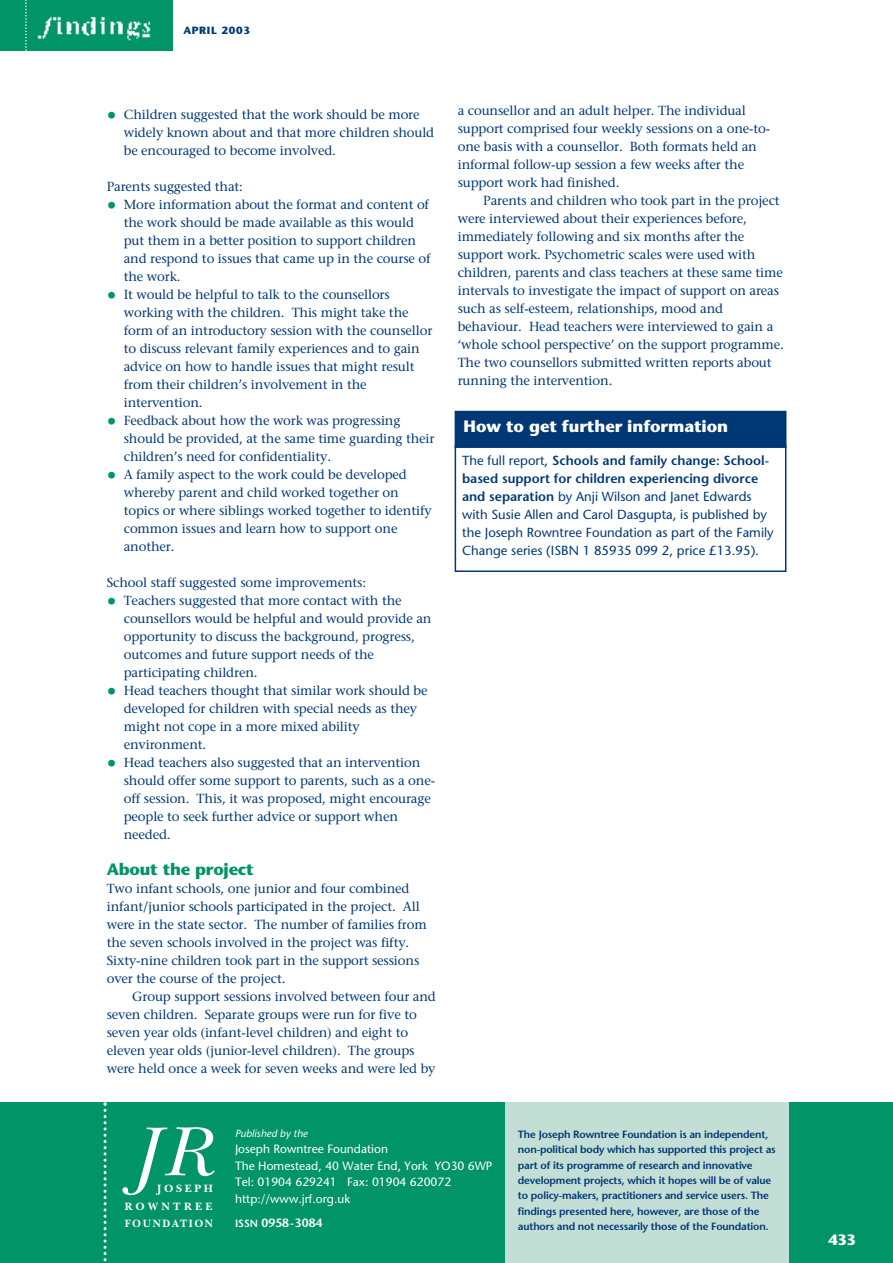
<style>
.page{position:relative;width:893px;height:1263px;background:#fff}
.page>*{position:absolute;margin:0;border:0;box-sizing:border-box;transform-origin:0 0}
.t1{font:700 16.5px "Stone Sans";letter-spacing:-.005em;color:#fff}
.t2{font:700 16.5px "Stone Sans";letter-spacing:-.015em;color:#009466}
.t3{font:700 15px "Stone Sans";color:#fff}
.t4{font:13.2px/18px "Stone Serif";letter-spacing:-.01em;color:#003876}
.t5{font:13.2px/18px "Stone Sans";color:#003876}
.t6{font:12px/16.5px "Stone Sans";color:#fff}
.t7{font:600 12px "Stone Sans";color:#fff}
.t8{font:700 11.1px/17.5px "New Baskerville";letter-spacing:.24em;color:#fff;text-align:justify}
.t9{font:600 10.5px/15.5px "Stone Sans";letter-spacing:-.015em;color:#003876}
.t10{font:italic 10.5px "Stone Sans";color:#fff}
.t11{font:700 10.5px "Stone Sans";letter-spacing:.065em;color:#003876}
.s1{font-family:"Stone Sans";font-size:19.5px;color:#009466}
.s2{font-weight:600}
.s3{font-size:10.5px}
</style>
<div class="page">
<div style="left:0;top:1102px;width:892px;height:161px;background:#009466"></div>
<svg style="left:122px;top:1127px;width:93px;height:68px"></svg>
<div style="left:506px;top:1102px;width:283px;height:161px;background:#c3dfd5"></div>
<svg style="left:104px;top:1102px;width:2px;height:161px"></svg>
<div style="left:0;top:0;width:173px;height:50px;background:#009466"></div>
<img style="left:37px;top:16px;width:114px;height:25px">
<svg style="left:25px;top:0;width:2px;height:51px"></svg>
<div style="left:454px;top:445px;width:332px;height:127px;border:2px solid #003876"></div>
<div style="left:455px;top:412px;width:330px;height:35px;background:#003876"></div>
<div style="left:454px;top:411px;width:332px;height:37px;border:2px solid #003876"></div>
<p class="t11" style="left:183px;top:27px;width:68px">APRIL 2003</p>
<p class="t4" style="left:124px;top:107px;width:312px;text-indent:-17px"><span class="s1">•</span> Children suggested that the work should be more widely known about and that more children should be encouraged to become involved.</p>
<p class="t4" style="left:107px;top:179px;width:138px">Parents suggested that:</p>
<p class="t4" style="left:124px;top:197px;width:308px;text-indent:-17px"><span class="s1">•</span> More information about the format and content of the work should be made available as this would put them in a better position to support children and respond to issues that came up in the course of the work.</p>
<p class="t4" style="left:124px;top:287px;width:310px;text-indent:-17px"><span class="s1">•</span> It would be helpful to talk to the counsellors working with the children. This might take the form of an introductory session with the counsellor to discuss relevant family experiences and to gain advice on how to handle issues that might result from their children’s involvement in the intervention.</p>
<p class="t4" style="left:124px;top:413px;width:312px;text-indent:-17px"><span class="s1">•</span> Feedback about how the work was progressing should be provided, at the same time guarding their children’s need for confidentiality.</p>
<p class="t4" style="left:124px;top:467px;width:309px;text-indent:-17px"><span class="s1">•</span> A family aspect to the work could be developed whereby parent and child worked together on topics or where siblings worked together to identify common issues and learn how to support one another.</p>
<p class="t4" style="left:107px;top:575px;width:261px">School staff suggested some improvements:</p>
<p class="t4" style="left:124px;top:593px;width:309px;text-indent:-17px"><span class="s1">•</span> Teachers suggested that more contact with the counsellors would be helpful and would provide an opportunity to discuss the background, progress, outcomes and future support needs of the participating children.</p>
<p class="t4" style="left:124px;top:683px;width:305px;text-indent:-17px"><span class="s1">•</span> Head teachers thought that similar work should be developed for children with special needs as they might not cope in a more mixed ability environment.</p>
<p class="t4" style="left:124px;top:755px;width:313px;text-indent:-17px"><span class="s1">•</span> Head teachers also suggested that an intervention should offer some support to parents, such as a one&shy;off session. This, it was proposed, might encourage people to seek further advice or support when needed.</p>
<p class="t2" style="left:107px;top:863px;width:149px">About the project</p>
<p class="t4" style="left:107px;top:881px;width:321px">Two infant schools, one junior and four combined infant/junior schools participated in the project. All were in the state sector. The number of families from the seven schools involved in the project was fifty.<br>Sixty-nine children took part in the support sessions over the course of the project.</p>
<p class="t4" style="left:107px;top:989px;width:330px;text-indent:26px">Group support sessions involved between four and seven children. Separate groups were run for five to seven year olds (infant-level children) and eight to eleven year olds (junior-level children). The groups were held once a week for seven weeks and were led by</p>
<p class="t4" style="left:458px;top:102px;width:314px">a counsellor and an adult helper. The individual support comprised four weekly sessions on a one-to&shy;one basis with a counsellor. Both formats held an informal follow-up session a few weeks after the support work had finished.</p>
<p class="t4" style="left:458px;top:192px;width:327px;text-indent:26px">Parents and children who took part in the project were interviewed about their experiences before, immediately following and six months after the support work. Psychometric scales were used with children, parents and class teachers at these same time intervals to investigate the impact of support on areas such as self-esteem, relationships, mood and behaviour. Head teachers were interviewed to gain a ‘whole school perspective’ on the support programme.<br>The two counsellors submitted written reports about running the intervention.</p>
<p class="t1" style="left:463px;top:420px;width:266px">How to get further information</p>
<p class="t5" style="left:462px;top:453px;width:313px">The full report, <span class="s2">Schools and family change: School&shy;based support for children experiencing divorce and separation</span> by Anji Wilson and Janet Edwards with Susie Allen and Carol Dasgupta, is published by the Joseph Rowntree Foundation as part of the Family Change series (ISBN 1 85935 099 2, price £13.95).</p>
<p class="t8" style="left:125px;top:1181px;width:90px;text-indent:32px">JOSEPH ROWNTREE FOUNDATION</p>
<p class="t10" style="left:235px;top:1129px;width:74px">Published by the</p>
<p class="t6" style="left:235px;top:1142px;width:259px">Joseph Rowntree Foundation<br>The Homestead, 40 Water End, York YO30 6WP<br>Tel: 01904 629241 Fax: 01904 620072 http://www.jrf.org.uk</p>
<p class="t7" style="left:235px;top:1218px;width:89px"><span class="s3">ISSN</span> 0958-3084</p>
<p class="t9" style="left:518px;top:1127px;width:259px">The Joseph Rowntree Foundation is an independent, non-political body which has supported this project as part of its programme of research and innovative development projects, which it hopes will be of value to policy-makers, practitioners and service users. The findings presented here, however, are those of the authors and not necessarily those of the Foundation.</p>
<p class="t3" style="left:828px;top:1234px;width:29px">433</p>
</div>
